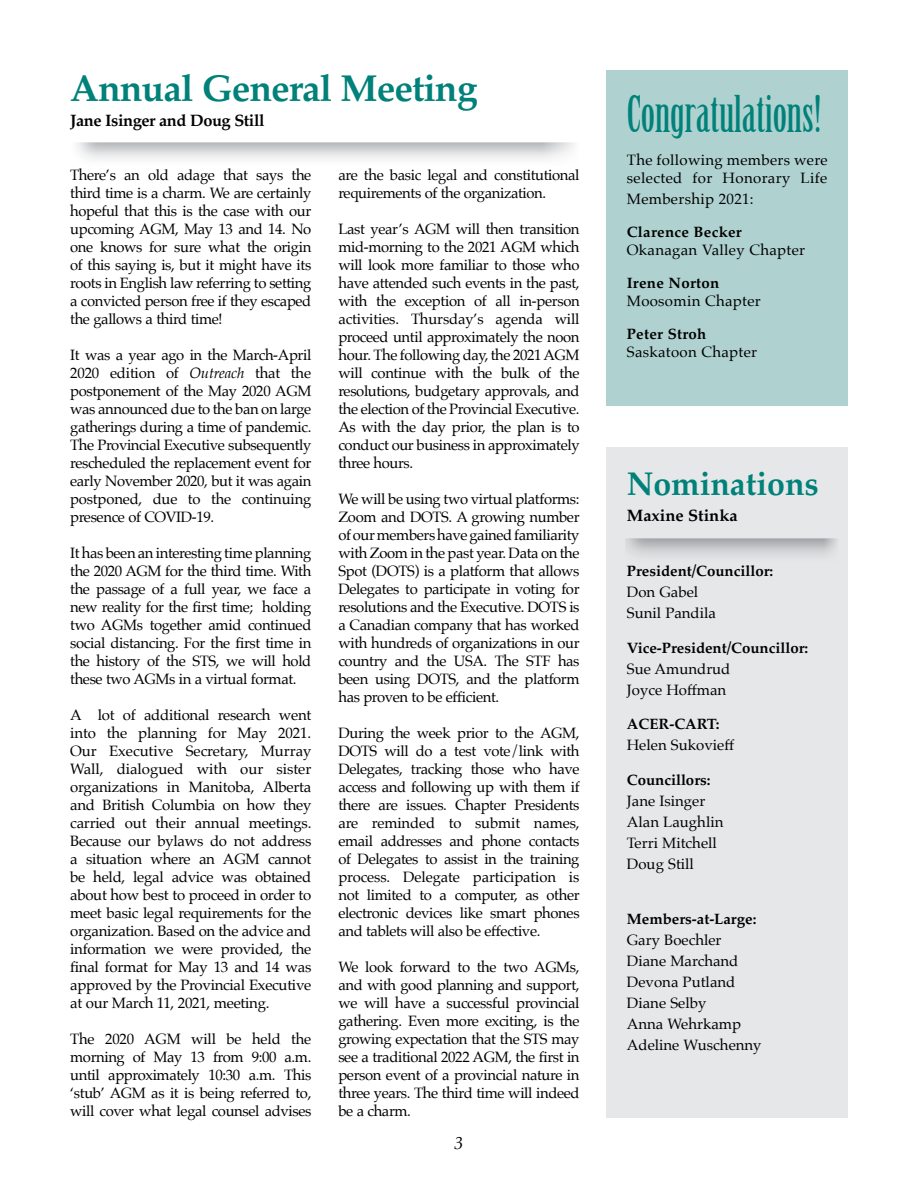
<style>
.page{position:relative;width:918px;height:1188px;background:#fff}
.page>*{position:absolute;margin:0;border:0;box-sizing:border-box;transform-origin:0 0}
.t1{font:49.5px "Birch";color:#008179}
.t2{font:700 37.5px "Palatino";letter-spacing:-.025em;color:#008179}
.t3{font:700 33px "Palatino";color:#008179}
.t4{font:italic 18px "Palatino";color:#000}
.t5{font:700 16.5px "Palatino";letter-spacing:-.025em;color:#000}
.t6{font:700 16.5px "Palatino";color:#000}
.t7{font:15px/18px "Palatino";letter-spacing:-.025em;color:#000;text-align:justify}
.t8{font:15px/21px "Palatino";color:#000}
.t9{font:700 15px "Palatino";color:#000}
.t10{font:15px "Palatino";letter-spacing:.02em;color:#000}
.t11{font:15px/18.8px "Palatino";letter-spacing:.025em;color:#000}
.t12{font:700 15px "Palatino";letter-spacing:.02em;color:#000}
.s1{font-style:italic}
</style>
<div class="page">
<div style="left:607px;top:70px;width:241px;height:336px;background:#afd1d0"></div>
<div style="left:607px;top:447px;width:241px;height:671px;background:#e6e7e8"></div>
<h2 class="t2" style="left:70px;top:56px;width:409px">Annual General Meeting</h2>
<p class="t5" style="left:70px;top:106px;width:196px">Jane Isinger and Doug Still</p>
<p class="t7" style="left:70px;top:166px;width:243px">There’s an old adage that says the third time is a charm. We are certainly hopeful that this is the case with our upcoming AGM, May 13 and 14. No one knows for sure what the origin of this saying is, but it might have its roots in English law referring to setting a convicted person free if they escaped the gallows a third time!</p>
<p class="t7" style="left:70px;top:346px;width:243px">It was a year ago in the March-April 2020 edition of <span class="s1">Outreach</span> that the postponement of the May 2020 AGM was announced due to the ban on large gatherings during a time of pandemic.<br>The Provincial Executive subsequently rescheduled the replacement event for early November 2020, but it was again postponed, due to the continuing presence of COVID-19.</p>
<p class="t7" style="left:70px;top:544px;width:243px">It has been an interesting time planning the 2020 AGM for the third time. With the passage of a full year, we face a new reality for the first time; holding two AGMs together amid continued social distancing. For the first time in the history of the STS, we will hold these two AGMs in a virtual format.</p>
<p class="t7" style="left:70px;top:706px;width:243px">A lot of additional research went into the planning for May 2021.<br>Our Executive Secretary, Murray Wall, dialogued with our sister organizations in Manitoba, Alberta and British Columbia on how they carried out their annual meetings.<br>Because our bylaws do not address a situation where an AGM cannot be held, legal advice was obtained about how best to proceed in order to meet basic legal requirements for the organization. Based on the advice and information we were provided, the final format for May 13 and 14 was approved by the Provincial Executive at our March 11, 2021, meeting.</p>
<p class="t7" style="left:70px;top:1030px;width:243px">The 2020 AGM will be held the morning of May 13 from 9:00 a.m. until approximately 10:30 a.m. This ‘stub’ AGM as it is being referred to, will cover what legal counsel advises</p>
<p class="t7" style="left:338px;top:166px;width:243px">are the basic legal and constitutional requirements of the organization.</p>
<p class="t7" style="left:338px;top:220px;width:243px">Last year’s AGM will then transition mid-morning to the 2021 AGM which will look more familiar to those who have attended such events in the past, with the exception of all in-person activities. Thursday’s agenda will proceed until approximately the noon hour. The following day, the 2021 AGM will continue with the bulk of the resolutions, budgetary approvals, and the election of the Provincial Executive.<br>As with the day prior, the plan is to conduct our business in approximately three hours.</p>
<p class="t7" style="left:338px;top:490px;width:243px">We will be using two virtual platforms:<br>Zoom and DOTS. A growing number of our members have gained familiarity with Zoom in the past year. Data on the Spot (DOTS) is a platform that allows Delegates to participate in voting for resolutions and the Executive. DOTS is a Canadian company that has worked with hundreds of organizations in our country and the USA. The STF has been using DOTS, and the platform has proven to be efficient.</p>
<p class="t7" style="left:338px;top:724px;width:243px">During the week prior to the AGM, DOTS will do a test vote/link with Delegates, tracking those who have access and following up with them if there are issues. Chapter Presidents are reminded to submit names, email addresses and phone contacts of Delegates to assist in the training process. Delegate participation is not limited to a computer, as other electronic devices like smart phones and tablets will also be effective.</p>
<p class="t7" style="left:338px;top:958px;width:243px">We look forward to the two AGMs, and with good planning and support, we will have a successful provincial gathering. Even more exciting, is the growing expectation that the STS may see a traditional 2022 AGM, the first in person event of a provincial nature in three years. The third time will indeed be a charm.</p>
<p class="t4" style="left:454px;top:1128px;width:10px">3</p>
<h1 class="t1" style="left:627px;top:88px;width:196px">Congratulations!</h1>
<p class="t11" style="left:627px;top:150px;width:202px">The following members were selected for Honorary Life</p>
<p class="t10" style="left:627px;top:187px;width:128px">Membership 2021:</p>
<p class="t12" style="left:627px;top:219px;width:116px">Clarence Becker</p>
<p class="t10" style="left:627px;top:238px;width:180px">Okanagan Valley Chapter</p>
<p class="t12" style="left:627px;top:270px;width:94px">Irene Norton</p>
<p class="t10" style="left:627px;top:289px;width:135px">Moosomin Chapter</p>
<p class="t12" style="left:627px;top:321px;width:81px">Peter Stroh</p>
<p class="t10" style="left:627px;top:340px;width:132px">Saskatoon Chapter</p>
<h3 class="t3" style="left:627px;top:456px;width:194px">Nominations</h3>
<p class="t6" style="left:627px;top:502px;width:112px">Maxine Stinka</p>
<p class="t9" style="left:627px;top:558px;width:148px">President/Councillor:</p>
<p class="t8" style="left:627px;top:581px;width:91px">Don Gabel<br>Sunil Pandila</p>
<p class="t9" style="left:627px;top:635px;width:183px">Vice-President/Councillor:</p>
<p class="t8" style="left:627px;top:658px;width:105px">Sue Amundrud<br>Joyce Hoffman</p>
<p class="t9" style="left:627px;top:711px;width:94px">ACER-CART:</p>
<p class="t8" style="left:627px;top:734px;width:109px">Helen Sukovieff</p>
<p class="t9" style="left:627px;top:767px;width:85px">Councillors:</p>
<p class="t8" style="left:627px;top:790px;width:98px">Jane Isinger<br>Alan Laughlin<br>Terri Mitchell<br>Doug Still</p>
<p class="t9" style="left:627px;top:906px;width:131px">Members-at-Large:</p>
<p class="t8" style="left:627px;top:929px;width:136px">Gary Boechler<br>Diane Marchand<br>Devona Putland<br>Diane Selby<br>Anna Wehrkamp<br>Adeline Wuschenny</p>
</div>
